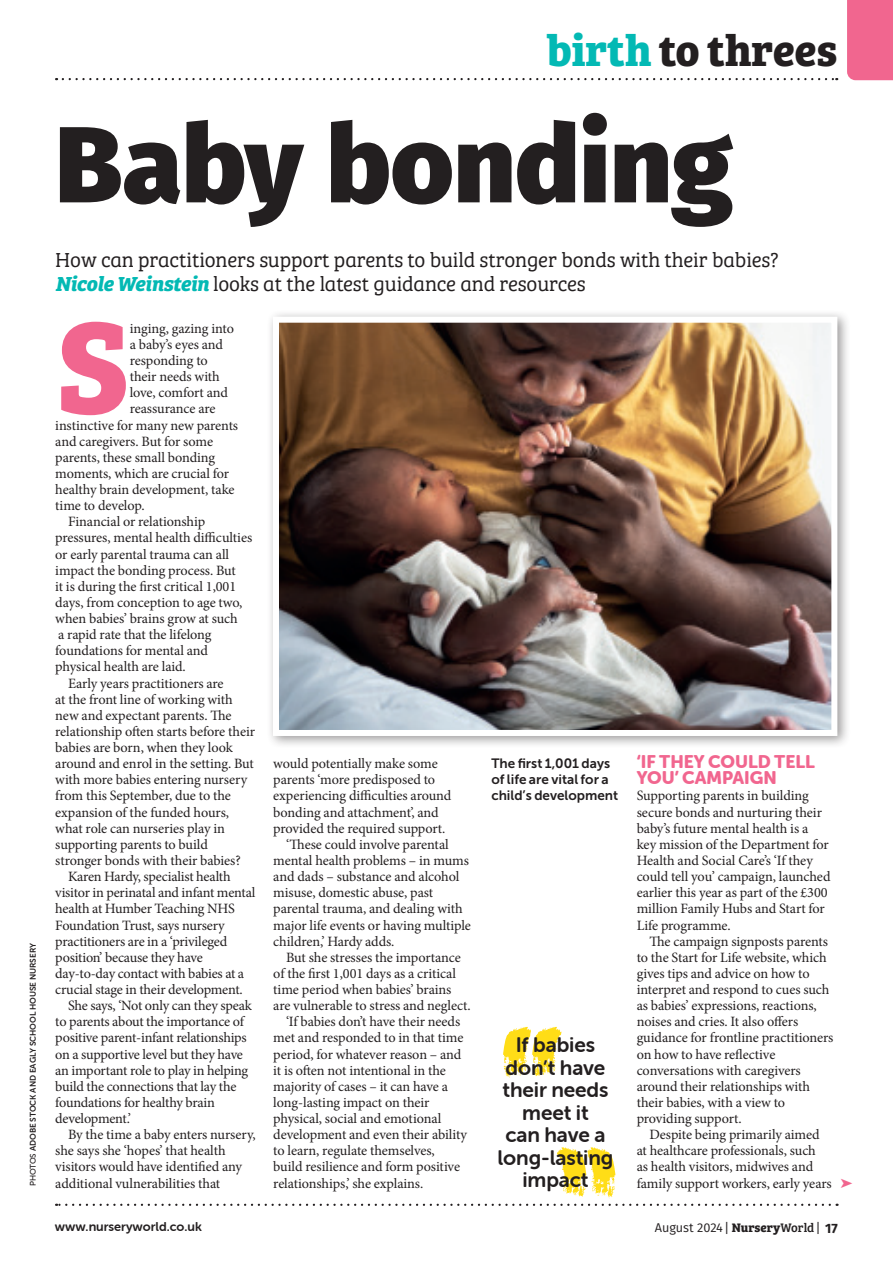
<style>
.page{position:relative;width:893px;height:1263px;background:#fff}
.page>*{position:absolute;margin:0;border:0;box-sizing:border-box;transform-origin:0 0}
.NW___Body___Drop_Cap{font:700 135.45px "Bree Serif";color:#f1668f}
.NW___Headline{font:800 108px "Fira Sans";color:#231f20}
.t1{font:700 45px "Bree Serif";letter-spacing:-.005em;color:#231f20}
.NW___Standfirst{font:21px/24px "Bree Serif Lt";letter-spacing:-.01em;color:#231f20}
.NW___Pull-Out_Quote{font:21px/22.5px "Museo Sans Rounded 700";letter-spacing:-.005em;color:#231f20;text-align:center}
.NW___Crosshead_Pink__Capital_Letters{font:18px/16.2px "Museo Sans Rounded 900";color:#f1668f}
.NW___Body___Indented{font:14.25px/16.2px "Minion Pro";letter-spacing:-.01em;color:#231f20}
.NW___Body___Full_Out{font:14.25px/16.2px "Minion Pro";letter-spacing:-.005em;color:#231f20}
.NW___Body___Drop_Cap-2{font:14.25px "Minion Pro";letter-spacing:-.01em;color:#231f20}
.NW___Photo_Caption{font:13.5px/16.2px "Museo Sans 700";color:#231f20}
.t2{font:12.75px "Fira Sans";color:#231f20}
.t3{font:12.75px "Museo Sans Rounded 700";color:#231f20}
.NW___Photo_Credit{font:8.25px "Museo Sans 700";letter-spacing:-.005em;color:#231f20}
.s1{font-family:"Museo Sans Rounded 500"}
.s2{color:#03b9b4}
.s3{font-family:"Bree Serif";font-weight:700;font-style:italic;color:#03b9b4}
.s4{font-family:"Museo Sans Cond 500"}
.s5{font-family:"Bree Serif";font-weight:700}
.s6{font-family:"Bree Serif"}
.s7{font-weight:700;font-size:13.5px}
</style>
<div class="page">
<svg style="left:56px;top:1204px;width:774px;height:2px"></svg>
<svg style="left:63px;top:78px;width:774px;height:2px"></svg>
<div style="left:847px;top:0;width:46px;height:80px;background:#f1668f"></div>
<div style="left:267px;top:309px;width:584px;height:439px;background:#231f20;opacity:.45"></div>
<img style="left:280px;top:324px;width:550px;height:405px">
<div style="left:273px;top:317px;width:564px;height:419px;border:6px solid #fff"></div>
<svg style="left:503px;top:1027px;width:58px;height:51px"></svg>
<svg style="left:557px;top:1147px;width:58px;height:51px"></svg>
<p class="NW___Photo_Credit" style="left:28px;top:1186px;width:244px;rotate:-90deg"><span class="s1">PHOTOS</span> ADOBE STOCK AND EAGLY SCHOOL HOUSE NURSERY</p>
<h3 class="t1" style="left:547px;top:16px;width:292px"><span class="s2">birth</span> to threes</h3>
<p class="NW___Headline" style="left:55px;top:68px;width:679px">Baby bonding</p>
<p class="NW___Standfirst" style="left:55px;top:247px;width:724px">How can practitioners support parents to build stronger bonds with their babies?<br><span class="s3">Nicole Weinstein</span> looks at the latest guidance and resources</p>
<p class="NW___Body___Drop_Cap" style="left:55px;top:261px;width:76px">S</p>
<p class="NW___Body___Drop_Cap-2" style="left:130px;top:319px;width:106px">inging, gazing into</p>
<p class="NW___Body___Drop_Cap-2" style="left:130px;top:335px;width:95px">a baby’s eyes and</p>
<p class="NW___Body___Drop_Cap-2" style="left:130px;top:351px;width:80px">responding to</p>
<p class="NW___Body___Drop_Cap-2" style="left:130px;top:367px;width:92px">their needs with</p>
<p class="NW___Body___Drop_Cap-2" style="left:130px;top:383px;width:100px">love, comfort and</p>
<p class="NW___Body___Drop_Cap-2" style="left:130px;top:399px;width:87px">reassurance are</p>
<p class="NW___Body___Drop_Cap-2" style="left:55px;top:415px;width:184px">instinctive for many new parents</p>
<p class="NW___Body___Drop_Cap-2" style="left:55px;top:432px;width:159px">and caregivers. But for some</p>
<p class="NW___Body___Drop_Cap-2" style="left:55px;top:448px;width:161px">parents, these small bonding</p>
<p class="NW___Body___Drop_Cap-2" style="left:55px;top:464px;width:175px">moments, which are crucial for</p>
<p class="NW___Body___Drop_Cap-2" style="left:55px;top:480px;width:181px">healthy brain development, take</p>
<p class="NW___Body___Drop_Cap-2" style="left:55px;top:496px;width:91px">time to develop.</p>
<p class="NW___Body___Indented" style="left:55px;top:514px;width:199px;text-indent:13px">Financial or relationship pressures, mental health difficulties or early parental trauma can all impact the bonding process. But<br>it is during the first critical 1,001 days, from conception to age two, when babies’ brains grow at such<br>a rapid rate that the lifelong foundations for mental and physical health are laid.</p>
<p class="NW___Body___Indented" style="left:55px;top:675px;width:201px;text-indent:13px">Early years practitioners are<br>at the front line of working with new and expectant parents. The relationship often starts before their babies are born, when they look around and enrol in the setting. But with more babies entering nursery from this September, due to the expansion of the funded hours, what role can nurseries play in supporting parents to build stronger bonds with their babies?</p>
<p class="NW___Body___Indented" style="left:55px;top:868px;width:202px;text-indent:13px">Karen Hardy, specialist health visitor in perinatal and infant mental health at Humber Teaching NHS Foundation Trust, says nursery practitioners are in a ‘privileged position’ because they have day-to-day contact with babies at a crucial stage in their development.</p>
<p class="NW___Body___Indented" style="left:55px;top:997px;width:198px;text-indent:13px">She says, ‘Not only can they speak to parents about the importance of positive parent-infant relationships on a supportive level but they have an important role to play in helping build the connections that lay the foundations for healthy brain development.’</p>
<p class="NW___Body___Indented" style="left:55px;top:1127px;width:202px;text-indent:13px">By the time a baby enters nursery, she says she ‘hopes’ that health visitors would have identified any additional vulnerabilities that</p>
<p class="NW___Body___Indented" style="left:273px;top:756px;width:180px">would potentially make some parents ‘more predisposed to experiencing difficulties around bonding and attachment’, and provided the required support.</p>
<p class="NW___Body___Indented" style="left:273px;top:836px;width:199px;text-indent:13px">‘These could involve parental mental health problems – in mums and dads – substance and alcohol misuse, domestic abuse, past parental trauma, and dealing with major life events or having multiple children,’ Hardy adds.</p>
<p class="NW___Body___Indented" style="left:273px;top:949px;width:199px;text-indent:13px">But she stresses the importance of the first 1,001 days as a critical time period when babies’ brains are vulnerable to stress and neglect.</p>
<p class="NW___Body___Indented" style="left:273px;top:1014px;width:195px;text-indent:13px">‘If babies don’t have their needs met and responded to in that time period, for whatever reason – and it is often not intentional in the majority of cases – it can have a long-lasting impact on their physical, social and emotional development and even their ability to learn, regulate themselves, build resilience and form positive relationships,’ she explains.</p>
<p class="NW___Photo_Caption" style="left:491px;top:755px;width:128px">The first 1,001 days of life are vital for a child’s development</p>
<p class="NW___Pull-Out_Quote" style="left:498px;top:1034px;width:117px">If babies don’t have their needs meet it<br>can have a long-lasting</p>
<p class="NW___Pull-Out_Quote" style="left:522px;top:1169px;width:68px">impact</p>
<p class="NW___Crosshead_Pink__Capital_Letters" style="left:637px;top:754px;width:180px">‘IF THEY COULD TELL<br>YOU’ CAMPAIGN</p>
<p class="NW___Body___Full_Out" style="left:637px;top:788px;width:195px">Supporting parents in building secure bonds and nurturing their baby’s future mental health is a key mission of the Department for<br>Health and Social Care’s ‘If they could tell you’ campaign, launched earlier this year as part of the £300 million Family Hubs and Start for<br>Life programme.</p>
<p class="NW___Body___Indented" style="left:637px;top:933px;width:198px;text-indent:13px">The campaign signposts parents to the Start for Life website, which gives tips and advice on how to interpret and respond to cues such as babies’ expressions, reactions, noises and cries. It also offers guidance for frontline practitioners on how to have reflective conversations with caregivers around their relationships with their babies, with a view to providing support.</p>
<p class="NW___Body___Indented" style="left:637px;top:1127px;width:197px;text-indent:13px">Despite being primarily aimed at healthcare professionals, such<br>as health visitors, midwives and family support workers, early years</p>
<p class="t3" style="left:55px;top:1219px;width:148px">www.nurseryworld.co.uk</p>
<p class="t2" style="left:655px;top:1218px;width:184px">August 2024 <span class="s4">|</span> <span class="s5">Nursery</span><span class="s6">World</span> <span class="s4">|</span> <span class="s7">17</span></p>
</div>
